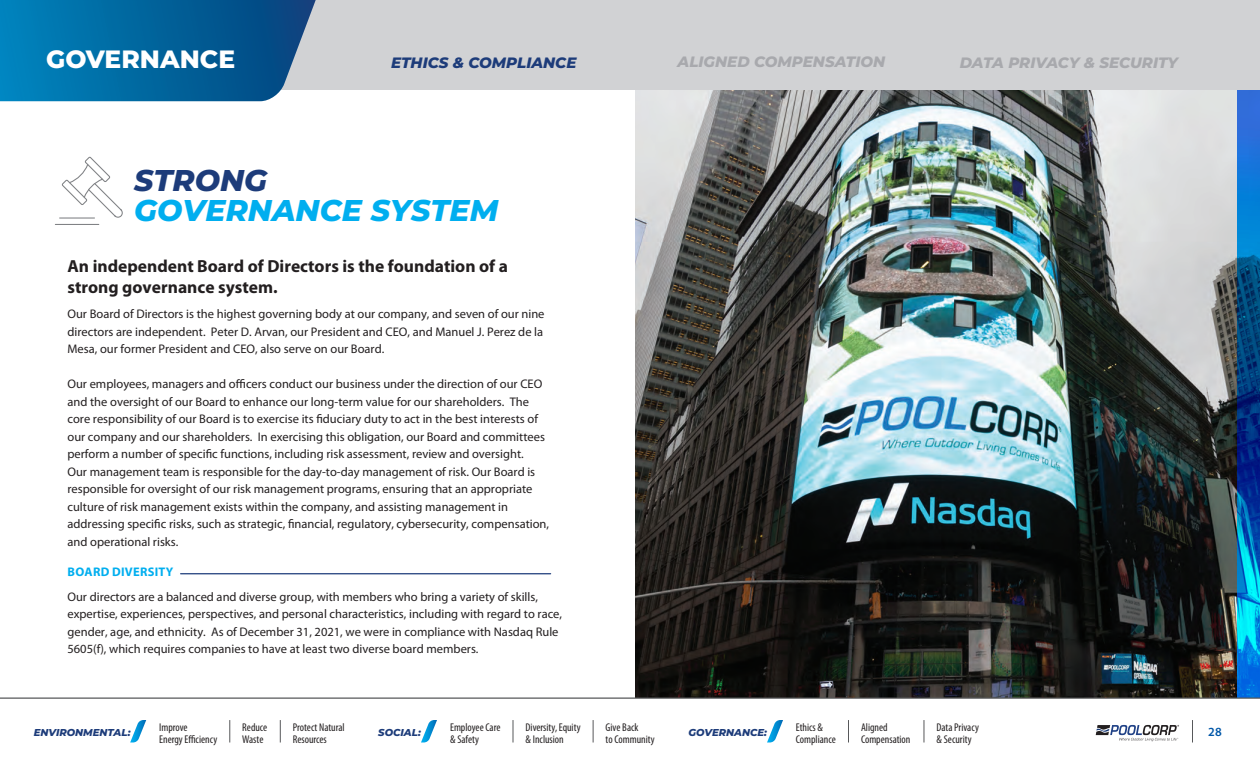
<style>
.page{position:relative;width:1260px;height:765px;background:#fff}
.page>*{position:absolute;margin:0;border:0;box-sizing:border-box;transform-origin:0 0}
.t1{font:italic 800 30px/30px "Montserrat";color:#00aeef}
.t2{font:800 25px "Montserrat";color:#fff}
.t3{font:700 17.5px/21.2px "Myriad Pro";color:#231f20}
.t4{font:italic 800 15px "Montserrat";color:#a8a9ad}
.t5{font:italic 800 15px "Montserrat";color:#1d3c7a}
.t6{font:12.5px/17.5px "Myriad Pro";color:#231f20}
.t7{font:700 12.5px "Myriad Pro";letter-spacing:.02em;color:#00aeef}
.t8{font:600 12.5px "Myriad Pro";color:#0157a8}
.t9{font:condensed 11.25px/11.2px "Myriad Pro";color:#231f20}
.t10{font:italic 800 10px "Montserrat";color:#1d3c7a}
.s1{color:#1d3c7a}
</style>
<div class="page">
<div style="left:0;top:0;width:1260px;height:90px;background:#d1d2d4"></div>
<svg style="left:0;top:0;width:316px;height:101px;background:#0f6da2"></svg>
<img style="left:636px;top:90px;width:602px;height:608px">
<svg style="left:1238px;top:90px;width:22px;height:608px;background:#0666b4"></svg>
<svg style="left:61px;top:156px;width:62px;height:62px"></svg>
<hr style="left:60px;top:217px;width:35px;height:2px;background:#808285">
<hr style="left:55px;top:224px;width:44px;height:1px;background:#808285">
<hr style="left:0;top:698px;width:1260px;height:1px;background:#57585a">
<svg style="left:1096px;top:725px;width:83px;height:16px"></svg>
<svg style="left:1192px;top:720px;width:1px;height:22px"></svg>
<svg style="left:130px;top:720px;width:16px;height:22px"></svg>
<svg style="left:924px;top:720px;width:1px;height:22px"></svg>
<svg style="left:848px;top:720px;width:1px;height:22px"></svg>
<svg style="left:593px;top:720px;width:1px;height:22px"></svg>
<svg style="left:513px;top:720px;width:1px;height:22px"></svg>
<svg style="left:280px;top:720px;width:1px;height:22px"></svg>
<svg style="left:229px;top:720px;width:1px;height:22px"></svg>
<svg style="left:421px;top:720px;width:16px;height:22px"></svg>
<svg style="left:767px;top:720px;width:16px;height:22px"></svg>
<hr style="left:181px;top:573px;width:370px;height:1px;background:#1d3c7a">
<h2 class="t2" style="left:46px;top:40px;width:191px">GOVERNANCE</h2>
<p class="t5" style="left:391px;top:51px;width:187px">ETHICS &amp; COMPLIANCE</p>
<p class="t4" style="left:678px;top:51px;width:209px">ALIGNED COMPENSATION</p>
<p class="t4" style="left:960px;top:51px;width:220px">DATA PRIVACY &amp; SECURITY</p>
<h4 class="t1" style="left:134px;top:163px;width:366px"><span class="s1">STRONG<br></span>GOVERNANCE SYSTEM</h4>
<p class="t3" style="left:68px;top:255px;width:442px">An independent Board of Directors is the foundation of a strong governance system.</p>
<p class="t6" style="left:67px;top:305px;width:479px;text-align:justify">Our Board of Directors is the highest governing body at our company, and seven of our nine directors are independent. Peter D. Arvan, our President and CEO, and Manuel J. Perez de la Mesa, our former President and CEO, also serve on our Board.</p>
<p class="t6" style="left:67px;top:375px;width:483px">Our employees, managers and officers conduct our business under the direction of our CEO and the oversight of our Board to enhance our long-term value for our shareholders. The core responsibility of our Board is to exercise its fiduciary duty to act in the best interests of our company and our shareholders. In exercising this obligation, our Board and committees perform a number of specific functions, including risk assessment, review and oversight.<br>Our management team is responsible for the day-to-day management of risk. Our Board is responsible for oversight of our risk management programs, ensuring that an appropriate culture of risk management exists within the company, and assisting management in addressing specific risks, such as strategic, financial, regulatory, cybersecurity, compensation, and operational risks.</p>
<p class="t7" style="left:68px;top:563px;width:107px">BOARD DIVERSITY</p>
<p class="t6" style="left:67px;top:587px;width:496px">Our directors are a balanced and diverse group, with members who bring a variety of skills, expertise, experiences, perspectives, and personal characteristics, including with regard to race, gender, age, and ethnicity. As of December 31, 2021, we were in compliance with Nasdaq Rule 5605(f), which requires companies to have at least two diverse board members.</p>
<p class="t9" style="left:159px;top:722px;width:60px">Improve<br>Energy Efficiency</p>
<p class="t9" style="left:242px;top:722px;width:27px">Reduce<br>Waste</p>
<p class="t9" style="left:293px;top:722px;width:53px">Protect Natural<br>Resources</p>
<p class="t9" style="left:450px;top:722px;width:52px">Employee Care &amp; Safety</p>
<p class="t9" style="left:526px;top:722px;width:57px">Diversity, Equity &amp; Inclusion</p>
<p class="t9" style="left:606px;top:722px;width:51px">Give Back<br>to Community</p>
<p class="t9" style="left:796px;top:722px;width:42px">Ethics &amp;<br>Compliance</p>
<p class="t9" style="left:861px;top:722px;width:51px">Aligned<br>Compensation</p>
<p class="t10" style="left:378px;top:725px;width:44px">SOCIAL:</p>
<p class="t10" style="left:689px;top:725px;width:80px">GOVERNANCE:</p>
<p class="t9" style="left:937px;top:722px;width:44px">Data Privacy &amp; Security</p>
<p class="t10" style="left:34px;top:725px;width:98px">ENVIRONMENTAL:</p>
<p class="t8" style="left:1208px;top:724px;width:15px">28</p>
</div>
